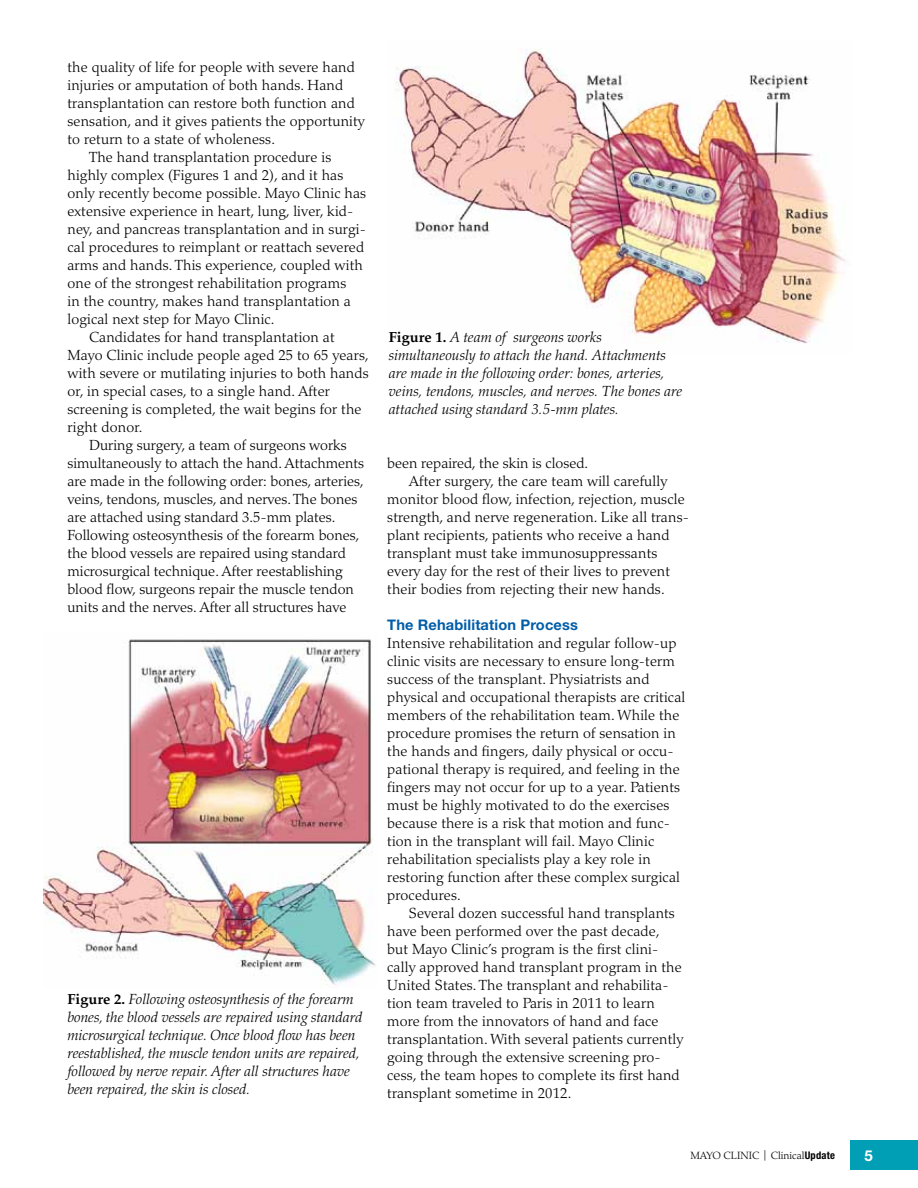
<style>
.page{position:relative;width:918px;height:1188px;background:#fff}
.page>*{position:absolute;margin:0;border:0;box-sizing:border-box;transform-origin:0 0}
.t1{font:700 15px "Helvetica Neue LT Std";color:#fff}
.t2{font:300 14.7px/18px "Palatino LT Std";letter-spacing:.01em;color:#000}
.t3{font:italic 300 14.7px/18px "Palatino LT Std";color:#000}
.t4{font:700 14.7px "Helvetica Neue LT Std";letter-spacing:.01em;color:#005da8}
.t5{font:300 10.5px "Palatino LT Std";color:#000}
.s1{font-weight:700;font-style:normal}
.s2{font-weight:400}
.s3{font-family:"Helvetica Neue LT Std";font-weight:700;font-stretch:condensed}
</style>
<div class="page">
<div style="left:850px;top:1140px;width:68px;height:30px;background:#009fb5"></div>
<img style="left:395px;top:48px;width:450px;height:296px">
<img style="left:43px;top:639px;width:333px;height:346px">
<p class="t2" style="left:67px;top:58px;width:289px">the quality of life for people with severe hand</p>
<p class="t2" style="left:67px;top:76px;width:277px">injuries or amputation of both hands. Hand</p>
<p class="t2" style="left:67px;top:94px;width:289px">transplantation can restore both function and</p>
<p class="t2" style="left:67px;top:112px;width:299px">sensation, and it gives patients the opportunity</p>
<p class="t2" style="left:67px;top:130px;width:209px">to return to a state of wholeness.</p>
<p class="t2" style="left:89px;top:148px;width:244px">The hand transplantation procedure is</p>
<p class="t2" style="left:67px;top:166px;width:277px">highly complex (Figures 1 and 2), and it has</p>
<p class="t2" style="left:67px;top:184px;width:300px">only recently become possible. Mayo Clinic has</p>
<p class="t2" style="left:67px;top:202px;width:288px">extensive experience in heart, lung, liver, kid-</p>
<p class="t2" style="left:67px;top:220px;width:300px">ney, and pancreas transplantation and in surgi-</p>
<p class="t2" style="left:67px;top:238px;width:298px">cal procedures to reimplant or reattach severed</p>
<p class="t2" style="left:67px;top:256px;width:297px">arms and hands. This experience, coupled with</p>
<p class="t2" style="left:67px;top:274px;width:280px">one of the strongest rehabilitation programs</p>
<p class="t2" style="left:67px;top:292px;width:285px">in the country, makes hand transplantation a</p>
<p class="t2" style="left:67px;top:310px;width:209px">logical next step for Mayo Clinic.</p>
<p class="t2" style="left:89px;top:328px;width:247px">Candidates for hand transplantation at</p>
<p class="t2" style="left:67px;top:346px;width:303px">Mayo Clinic include people aged 25 to 65 years,</p>
<p class="t2" style="left:67px;top:364px;width:303px">with severe or mutilating injuries to both hands</p>
<p class="t2" style="left:67px;top:382px;width:264px">or, in special cases, to a single hand. After</p>
<p class="t2" style="left:67px;top:400px;width:296px">screening is completed, the wait begins for the</p>
<p class="t2" style="left:67px;top:418px;width:77px">right donor.</p>
<p class="t2" style="left:89px;top:436px;width:259px">During surgery, a team of surgeons works</p>
<p class="t2" style="left:67px;top:454px;width:298px">simultaneously to attach the hand. Attachments</p>
<p class="t2" style="left:67px;top:472px;width:298px">are made in the following order: bones, arteries,</p>
<p class="t2" style="left:67px;top:490px;width:291px">veins, tendons, muscles, and nerves. The bones</p>
<p class="t2" style="left:67px;top:508px;width:270px">are attached using standard 3.5-mm plates.</p>
<p class="t2" style="left:67px;top:526px;width:294px">Following osteosynthesis of the forearm bones,</p>
<p class="t2" style="left:67px;top:544px;width:280px">the blood vessels are repaired using standard</p>
<p class="t2" style="left:67px;top:562px;width:277px">microsurgical technique. After reestablishing</p>
<p class="t2" style="left:67px;top:580px;width:288px">blood flow, surgeons repair the muscle tendon</p>
<p class="t2" style="left:67px;top:598px;width:281px">units and the nerves. After all structures have</p>
<p class="t3" style="left:67px;top:990px;width:296px"><span class="s1">Figure 2.</span> Following osteosynthesis of the forearm bones, the blood vessels are repaired using standard microsurgical technique. Once blood flow has been reestablished, the muscle tendon units are repaired, followed by nerve repair. After all structures have been repaired, the skin is closed.</p>
<p class="t3" style="left:389px;top:328px;width:295px"><span class="s1">Figure 1.</span> A team of surgeons works simultaneously to attach the hand. Attachments are made in the following order: bones, arteries, veins, tendons, muscles, and nerves. The bones are attached using standard 3.5-mm plates.</p>
<p class="t2" style="left:387px;top:454px;width:202px">been repaired, the skin is closed.</p>
<p class="t2" style="left:409px;top:472px;width:260px">After surgery, the care team will carefully</p>
<p class="t2" style="left:387px;top:490px;width:299px">monitor blood flow, infection, rejection, muscle</p>
<p class="t2" style="left:387px;top:508px;width:303px">strength, and nerve regeneration. Like all trans-</p>
<p class="t2" style="left:387px;top:526px;width:284px">plant recipients, patients who receive a hand</p>
<p class="t2" style="left:387px;top:544px;width:272px">transplant must take immunosuppressants</p>
<p class="t2" style="left:387px;top:562px;width:284px">every day for the rest of their lives to prevent</p>
<p class="t2" style="left:387px;top:580px;width:279px">their bodies from rejecting their new hands.</p>
<p class="t4" style="left:387px;top:616px;width:192px">The Rehabilitation Process</p>
<p class="t2" style="left:387px;top:634px;width:300px">Intensive rehabilitation and regular follow-up clinic visits are necessary to ensure long-term success of the transplant. Physiatrists and physical and occupational therapists are critical members of the rehabilitation team. While the procedure promises the return of sensation in the hands and fingers, daily physical or occu&shy;pational therapy is required, and feeling in the fingers may not occur for up to a year. Patients must be highly motivated to do the exercises because there is a risk that motion and func&shy;tion in the transplant will fail. Mayo Clinic rehabilitation specialists play a key role in restoring function after these complex surgical procedures.</p>
<p class="t2" style="left:387px;top:904px;width:298px;text-indent:22px">Several dozen successful hand transplants have been performed over the past decade, but Mayo Clinic’s program is the first clini&shy;cally approved hand transplant program in the United States. The transplant and rehabilita&shy;tion team traveled to Paris in 2011 to learn more from the innovators of hand and face transplantation. With several patients currently going through the extensive screening pro&shy;cess, the team hopes to complete its first hand transplant sometime in 2012.</p>
<p class="t5" style="left:690px;top:1149px;width:146px">MAYO CLINIC <span class="s2">|</span> Clinical<span class="s3">Update</span></p>
<p class="t1" style="left:864px;top:1146px;width:10px">5</p>
</div>
